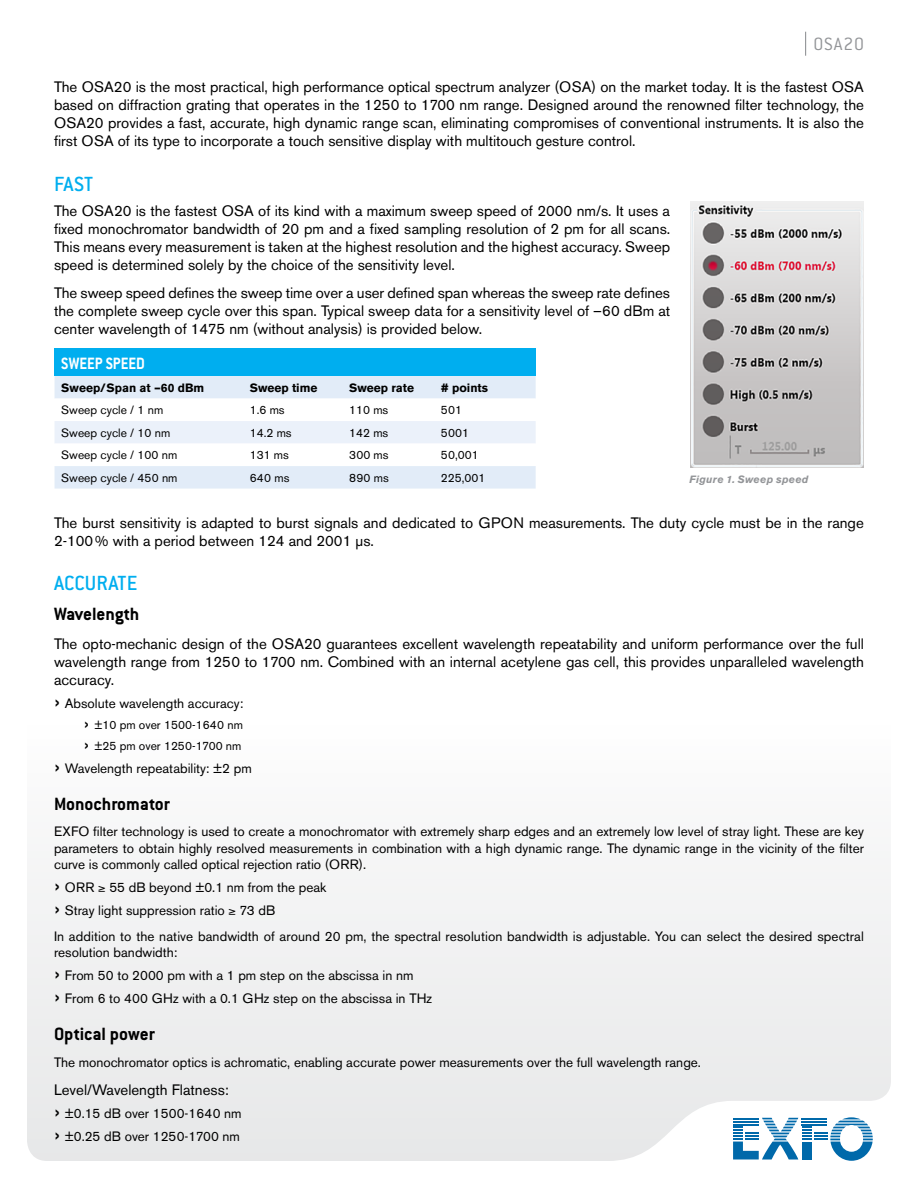
<style>
.page{position:relative;width:918px;height:1188px;background:#fff}
.page>*{position:absolute;margin:0;border:0;box-sizing:border-box;transform-origin:0 0}
.t1{font:500 22.5px "Conduit ITC";letter-spacing:.005em;color:#00aeef}
.t2{font:700 19.5px "Conduit ITC";color:#000}
.t3{font:300 19.5px "Conduit ITC";letter-spacing:.045em;color:#939598}
.t4{font:700 18px "Conduit ITC";color:#fff;scale:.9 1}
.t5{font:15px/18px "Akzidenz Grotesk BE";color:#000;text-align:justify}
.t6{font:13.5px/16.2px "Akzidenz Grotesk BE";color:#000}
.t7{font:12px/21.1px "Akzidenz Grotesk BE";color:#000}
.t8{font:700 12px "Akzidenz Grotesk BE";color:#000}
.t9{font:italic 700 10.5px "Akzidenz Grotesk BE";letter-spacing:.02em;color:#939598}
.s1{font-size:23.7px}
.s2{font-size:21px}
</style>
<div class="page">
<div style="left:27px;top:872px;width:864px;height:289px;background:#eeefef"></div>
<svg style="left:805px;top:32px;width:1px;height:24px"></svg>
<svg style="left:733px;top:1117px;width:140px;height:44px"></svg>
<img style="left:690px;top:202px;width:174px;height:265px">
<div style="left:55px;top:349px;width:481px;height:27px;background:#00aeef"></div>
<div style="left:55px;top:376px;width:481px;height:113px;background:#e2ecf8"></div>
<svg style="left:55px;top:399px;width:481px;height:67px"></svg>
<h2 class="t3" style="left:814px;top:33px;width:52px">OSA20</h2>
<p class="t5" style="left:54px;top:78px;width:812px">The OSA20 is the most practical, high performance optical spectrum analyzer (OSA) on the market today. It is the fastest OSA based on diffraction grating that operates in the 1250 to 1700 nm range. Designed around the renowned filter technology, the OSA20 provides a fast, accurate, high dynamic range scan, eliminating compromises of conventional instruments. It is also the first OSA of its type to incorporate a touch sensitive display with multitouch gesture control.</p>
<h1 class="t1" style="left:54px;top:171px;width:41px">FAST</h1>
<p class="t5" style="left:54px;top:201px;width:618px">The OSA20 is the fastest OSA of its kind with a maximum sweep speed of 2000 nm/s. It uses a fixed monochromator bandwidth of 20 pm and a fixed sampling resolution of 2 pm for all scans.<br>This means every measurement is taken at the highest resolution and the highest accuracy. Sweep speed is determined solely by the choice of the sensitivity level.</p>
<p class="t5" style="left:54px;top:284px;width:618px">The sweep speed defines the sweep time over a user defined span whereas the sweep rate defines the complete sweep cycle over this span. Typical sweep data for a sensitivity level of –60 dBm at center wavelength of 1475 nm (without analysis) is provided below.</p>
<p class="t4" style="left:61px;top:353px;width:95px">SWEEP SPEED</p>
<p class="t8" style="left:61px;top:381px;width:144px">Sweep/Span at –60 dBm</p>
<p class="t8" style="left:250px;top:381px;width:69px">Sweep time</p>
<p class="t8" style="left:349px;top:381px;width:66px">Sweep rate</p>
<p class="t8" style="left:441px;top:381px;width:49px"># points</p>
<p class="t7" style="left:61px;top:400px;width:103px">Sweep cycle / 1 nm</p>
<p class="t7" style="left:250px;top:400px;width:36px">1.6 ms</p>
<p class="t7" style="left:349px;top:400px;width:41px">110 ms</p>
<p class="t7" style="left:441px;top:400px;width:23px">501</p>
<p class="t7" style="left:61px;top:422px;width:110px">Sweep cycle / 10 nm</p>
<p class="t7" style="left:250px;top:422px;width:43px">14.2 ms</p>
<p class="t7" style="left:349px;top:422px;width:41px">142 ms</p>
<p class="t7" style="left:441px;top:422px;width:30px">5001</p>
<p class="t7" style="left:61px;top:445px;width:117px">Sweep cycle / 100 nm</p>
<p class="t7" style="left:250px;top:445px;width:41px">131 ms</p>
<p class="t7" style="left:349px;top:445px;width:41px">300 ms</p>
<p class="t7" style="left:441px;top:445px;width:39px">50,001</p>
<p class="t7" style="left:61px;top:467px;width:118px">Sweep cycle / 450 nm</p>
<p class="t7" style="left:250px;top:467px;width:41px">640 ms</p>
<p class="t7" style="left:349px;top:467px;width:41px">890 ms</p>
<p class="t7" style="left:441px;top:467px;width:46px">225,001</p>
<p class="t9" style="left:690px;top:473px;width:120px">Figure 1. Sweep speed</p>
<p class="t5" style="left:54px;top:514px;width:811px">The burst sensitivity is adapted to burst signals and dedicated to GPON measurements. The duty cycle must be in the range<br>2-100% with a period between 124 and 2001 μs.</p>
<h1 class="t1" style="left:54px;top:571px;width:85px">ACCURATE</h1>
<h2 class="t2" style="left:54px;top:603px;width:87px">Wavelength</h2>
<p class="t5" style="left:54px;top:635px;width:812px">The opto-mechanic design of the OSA20 guarantees excellent wavelength repeatability and uniform performance over the full wavelength range from 1250 to 1700 nm. Combined with an internal acetylene gas cell, this provides unparalleled wavelength accuracy.</p>
<p class="t6" style="left:54px;top:695px;width:191px"><span class="s1">›</span> Absolute wavelength accuracy:</p>
<p class="t7" style="left:84px;top:714px;width:161px"><span class="s2">›</span> ±10 pm over 1500-1640 nm <span class="s2">›</span> ±25 pm over 1250-1700 nm</p>
<p class="t6" style="left:54px;top:760px;width:199px"><span class="s1">›</span> Wavelength repeatability: ±2 pm</p>
<h2 class="t2" style="left:54px;top:792px;width:117px">Monochromator</h2>
<p class="t6" style="left:54px;top:824px;width:812px;text-align:justify">EXFO filter technology is used to create a monochromator with extremely sharp edges and an extremely low level of stray light. These are key parameters to obtain highly resolved measurements in combination with a high dynamic range. The dynamic range in the vicinity of the filter curve is commonly called optical rejection ratio (ORR).</p>
<p class="t6" style="left:54px;top:876px;width:274px;line-height:23px"><span class="s1">›</span> ORR ≥ 55 dB beyond ±0.1 nm from the peak <span class="s1">›</span> Stray light suppression ratio ≥ 73 dB</p>
<p class="t6" style="left:54px;top:928px;width:811px">In addition to the native bandwidth of around 20 pm, the spectral resolution bandwidth is adjustable. You can select the desired spectral resolution bandwidth:</p>
<p class="t6" style="left:54px;top:964px;width:380px;line-height:23px"><span class="s1">›</span> From 50 to 2000 pm with a 1 pm step on the abscissa in nm<br><span class="s1">›</span> From 6 to 400 GHz with a 0.1 GHz step on the abscissa in THz</p>
<h2 class="t2" style="left:54px;top:1023px;width:102px">Optical power</h2>
<p class="t6" style="left:54px;top:1054px;width:649px">The monochromator optics is achromatic, enabling accurate power measurements over the full wavelength range.</p>
<p class="t5" style="left:54px;top:1081px;width:177px">Level/Wavelength Flatness:</p>
<p class="t6" style="left:54px;top:1102px;width:189px;line-height:23px"><span class="s1">›</span> ±0.15 dB over 1500-1640 nm <span class="s1">›</span> ±0.25 dB over 1250-1700 nm</p>
</div>
